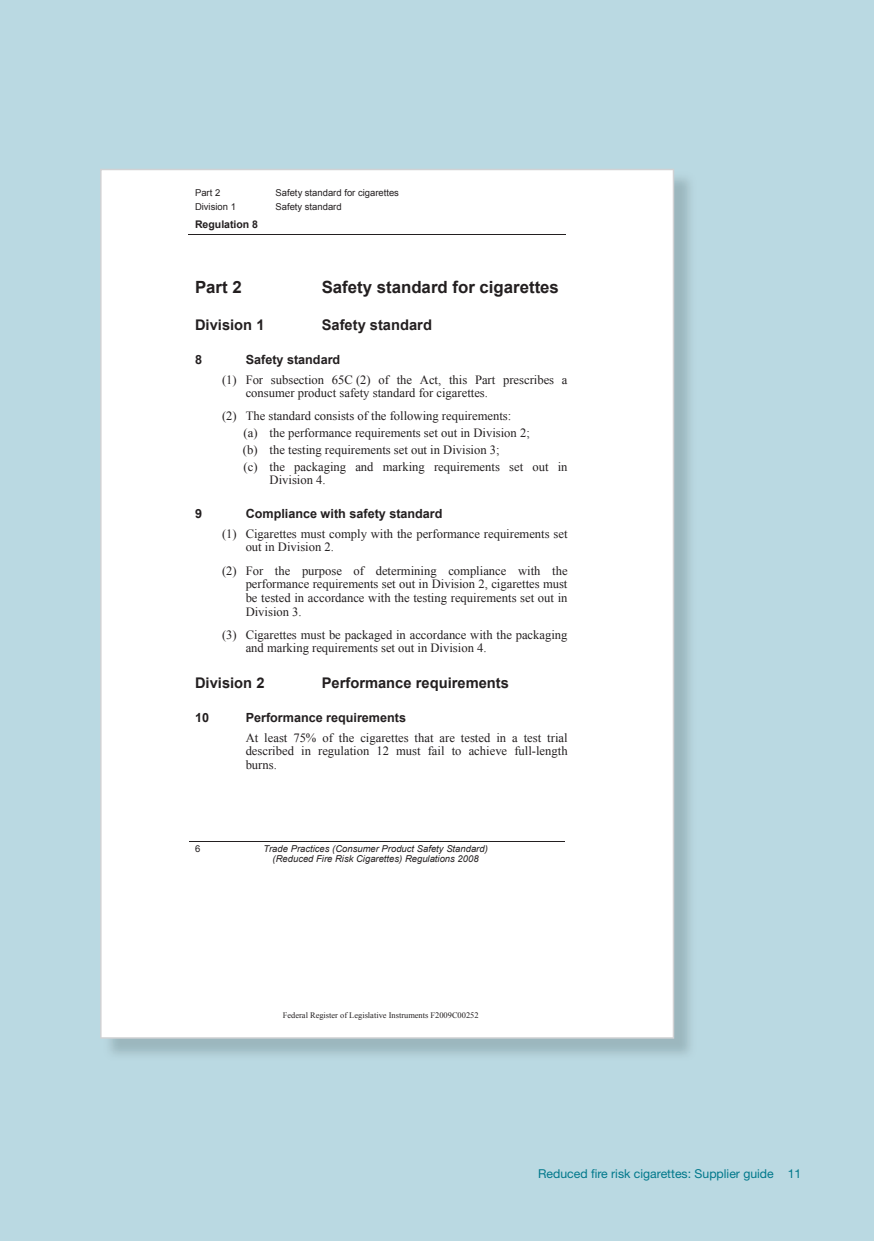
<style>
.page{position:relative;width:874px;height:1241px;background:#fff}
.page>*{position:absolute;margin:0;border:0;box-sizing:border-box;transform-origin:0 0}
.t1{font:700 16.8px "Arial";color:#231f20}
.t2{font:700 14.7px "Arial";color:#231f20}
.t3{font:12.6px/13.7px "Times New Roman";color:#231f20}
.t4{font:700 12.6px "Arial";color:#231f20}
.t5{font:12.25px "Helvetica Neue LT Std";color:#00788b}
.t6{font:700 10.5px "Arial";color:#231f20}
.t7{font:italic 9.45px/10.8px "Arial";color:#231f20;text-align:center}
.t8{font:9.45px "Arial";color:#231f20}
.t9{font:8.4px "Times New Roman";color:#231f20}
</style>
<div class="page">
<div style="left:0;top:0;width:873px;height:1240px;background:#bad9e2"></div>
<img style="left:103px;top:177px;width:588px;height:878px">
<div style="left:100px;top:169px;width:574px;height:869px;background:#fff"></div>
<p class="t8" style="left:195px;top:188px;width:27px">Part 2</p>
<p class="t8" style="left:275px;top:188px;width:125px">Safety standard for cigarettes</p>
<p class="t8" style="left:195px;top:202px;width:42px">Division 1</p>
<p class="t8" style="left:275px;top:202px;width:68px">Safety standard</p>
<p class="t6" style="left:195px;top:219px;width:65px">Regulation 8</p>
<h1 class="t1" style="left:195px;top:278px;width:48px">Part 2</h1>
<h1 class="t1" style="left:321px;top:278px;width:239px">Safety standard for cigarettes</h1>
<p class="t2" style="left:195px;top:316px;width:71px">Division 1</p>
<p class="t2" style="left:321px;top:316px;width:112px">Safety standard</p>
<p class="t4" style="left:195px;top:352px;width:9px">8</p>
<p class="t4" style="left:245px;top:352px;width:96px">Safety standard</p>
<p class="t3" style="left:245px;top:372px;width:323px;text-indent:-24px">(1) For subsection 65C (2) of the Act, this Part prescribes a consumer product safety standard for cigarettes.</p>
<p class="t3" style="left:243px;top:407px;width:326px;line-height:16.8px;text-indent:-21px">(2) The standard consists of the following requirements:<br>(a) the performance requirements set out in Division 2;<br>(b) the testing requirements set out in Division 3;<br>(c) the packaging and marking requirements set out in</p>
<p class="t3" style="left:269px;top:473px;width:58px">Division 4.</p>
<p class="t4" style="left:195px;top:506px;width:9px">9</p>
<p class="t4" style="left:245px;top:506px;width:198px">Compliance with safety standard</p>
<p class="t3" style="left:245px;top:526px;width:323px;text-indent:-24px">(1) Cigarettes must comply with the performance requirements set out in Division 2.</p>
<p class="t3" style="left:245px;top:563px;width:323px;text-align:justify;text-indent:-24px">(2) For the purpose of determining compliance with the performance requirements set out in Division 2, cigarettes must be tested in accordance with the testing requirements set out in Division 3.</p>
<p class="t3" style="left:245px;top:627px;width:323px;text-indent:-24px">(3) Cigarettes must be packaged in accordance with the packaging and marking requirements set out in Division 4.</p>
<p class="t2" style="left:195px;top:674px;width:71px">Division 2</p>
<p class="t2" style="left:321px;top:674px;width:189px">Performance requirements</p>
<p class="t4" style="left:195px;top:710px;width:16px">10</p>
<p class="t4" style="left:245px;top:710px;width:162px">Performance requirements</p>
<p class="t3" style="left:245px;top:730px;width:323px;text-align:justify">At least 75% of the cigarettes that are tested in a test trial described in regulation 12 must fail to achieve full-length burns.</p>
<p class="t8" style="left:195px;top:842px;width:7px">6</p>
<p class="t7" style="left:263px;top:842px;width:226px">Trade Practices (Consumer Product Safety Standard) (Reduced Fire Risk Cigarettes) Regulations 2008</p>
<p class="t9" style="left:283px;top:1010px;width:197px">Federal Register of Legislative Instruments F2009C00252</p>
<p class="t5" style="left:538px;top:1169px;width:264px">Reduced fire risk cigarettes: Supplier guide 11</p>
</div>
